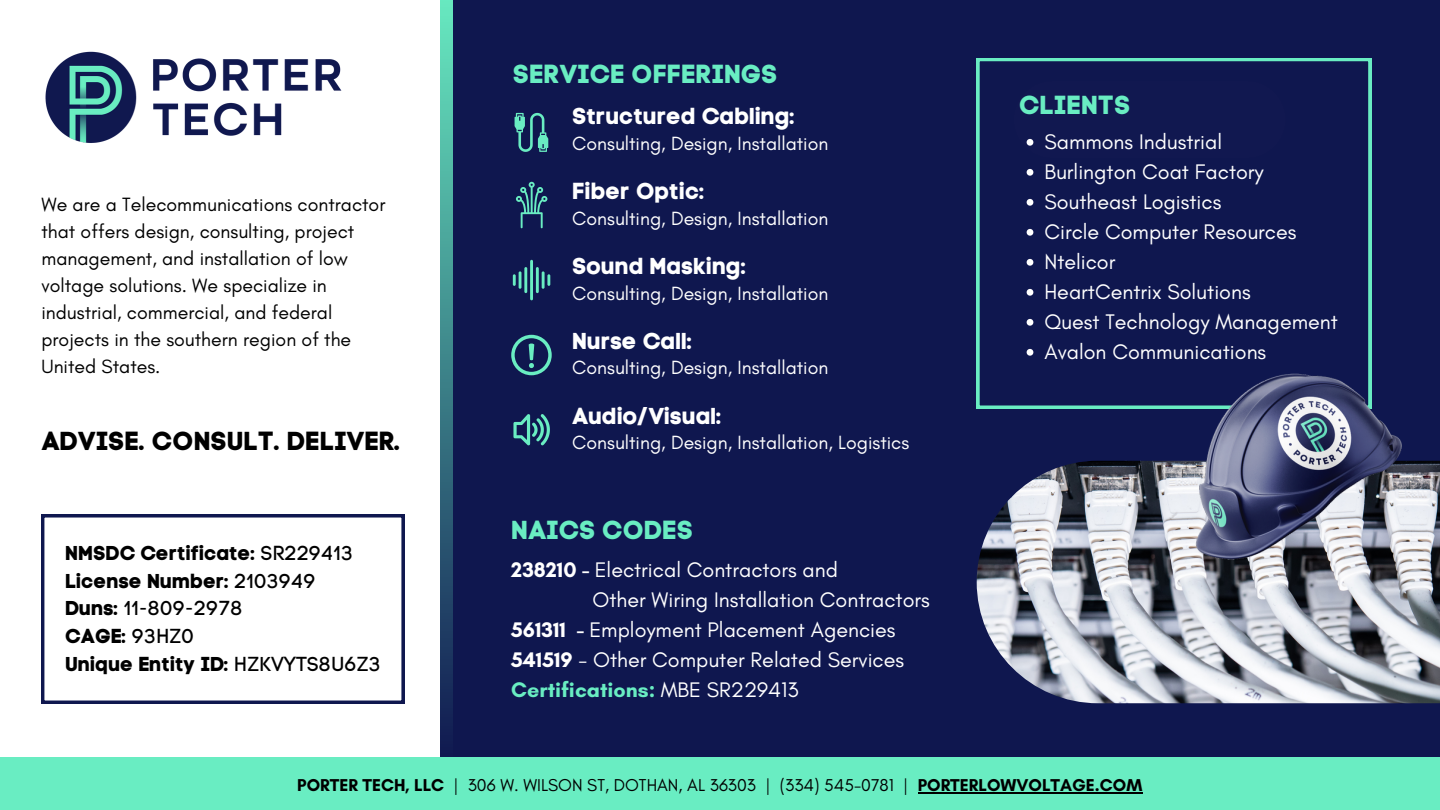
<style>
.page{position:relative;width:1440px;height:810px;background:#fff}
.page>*{position:absolute;margin:0;border:0;box-sizing:border-box;transform-origin:0 0}
.t1{font:26px "Code Pro Bold LC";color:#69edc2}
.t2{font:26px "Code Pro Bold LC";color:#000}
.t3{font:23px "Code Pro Bold LC";color:#fff}
.t4{font:21.5px/30px "Glacial Indifference";color:#fff}
.t5{font:700 21.5px "Glacial Indifference";color:#69edc2}
.t6{font:20.1px/27.8px "Code Pro Bold LC";color:#000}
.t7{font:20.1px "Code Pro Normal LC";color:#000}
.t8{font:19.5px/27px "Glacial Indifference";color:#000}
.t9{font:19.5px "Glacial Indifference";color:#fff}
.t10{font:17.5px "Glacial Indifference";color:#000}
.s1{font-family:"Code Pro Normal LC"}
.s2{font-family:"Code Pro Bold LC"}
.s3{font-weight:700}
.s4{font-weight:400;color:#fff}
</style>
<div class="page">
<div style="left:447px;top:0;width:993px;height:809px;background:#0f174f"></div>
<svg style="left:441px;top:0;width:11px;height:757px;background:#3b8087"></svg>
<img style="left:45px;top:51px;width:297px;height:92px">
<svg style="left:515px;top:113px;width:33px;height:39px"></svg>
<svg style="left:516px;top:182px;width:31px;height:46px"></svg>
<hr style="left:530px;top:260px;width:3px;height:40px;background:#69edc2">
<hr style="left:536px;top:267px;width:3px;height:26px;background:#69edc2">
<hr style="left:524px;top:267px;width:3px;height:26px;background:#69edc2">
<hr style="left:542px;top:271px;width:3px;height:18px;background:#69edc2">
<svg style="left:513px;top:271px;width:8px;height:18px"></svg>
<svg style="left:547px;top:274px;width:3px;height:12px"></svg>
<svg style="left:511px;top:335px;width:41px;height:40px"></svg>
<svg style="left:513px;top:414px;width:37px;height:31px"></svg>
<svg style="left:977px;top:58px;width:394px;height:351px"></svg>
<img style="left:977px;top:461px;width:463px;height:242px">
<img style="left:1174px;top:353px;width:244px;height:230px">
<svg style="left:41px;top:515px;width:363px;height:189px"></svg>
<svg style="left:1027px;top:139px;width:6px;height:7px"></svg>
<svg style="left:1027px;top:169px;width:6px;height:7px"></svg>
<svg style="left:1027px;top:199px;width:6px;height:7px"></svg>
<svg style="left:1027px;top:229px;width:6px;height:7px"></svg>
<svg style="left:1027px;top:259px;width:6px;height:7px"></svg>
<svg style="left:1027px;top:289px;width:6px;height:7px"></svg>
<svg style="left:1027px;top:319px;width:6px;height:7px"></svg>
<svg style="left:1027px;top:349px;width:6px;height:7px"></svg>
<div style="left:0;top:757px;width:1440px;height:53px;background:#69edc2"></div>
<hr style="left:918px;top:792px;width:224px;height:2px;background:#000">
<p class="t8" style="left:41px;top:190px;width:345px">We are a Telecommunications contractor that offers design, consulting, project management, and installation of low voltage solutions. We specialize in industrial, commercial, and federal projects in the southern region of the United States.</p>
<p class="t2" style="left:41px;top:426px;width:361px">ADVISE. CONSULT. DELIVER.</p>
<p class="t6" style="left:65px;top:539px;width:289px">NMSDC Certificate: <span class="s1">SR229413<br></span>License Number: <span class="s1">2103949</span></p>
<p class="t7" style="left:65px;top:596px;width:179px"><span class="s2">Duns:</span> 11-809-2978</p>
<p class="t6" style="left:65px;top:622px;width:317px">CAGE: <span class="s1">93HZ0<br></span>Unique Entity ID: <span class="s1">HZKVYTS8U6Z3</span></p>
<p class="t1" style="left:513px;top:58px;width:266px">SERVICE OFFERINGS</p>
<p class="t3" style="left:572px;top:102px;width:225px">Structured Cabling:</p>
<p class="t9" style="left:572px;top:131px;width:258px">Consulting, Design, Installation</p>
<p class="t3" style="left:572px;top:177px;width:134px">Fiber Optic:</p>
<p class="t9" style="left:572px;top:206px;width:258px">Consulting, Design, Installation</p>
<p class="t3" style="left:572px;top:252px;width:176px">Sound Masking:</p>
<p class="t9" style="left:572px;top:281px;width:258px">Consulting, Design, Installation</p>
<p class="t3" style="left:572px;top:327px;width:122px">Nurse Call:</p>
<p class="t9" style="left:572px;top:356px;width:258px">Consulting, Design, Installation</p>
<p class="t3" style="left:572px;top:402px;width:151px">Audio/Visual:</p>
<p class="t9" style="left:572px;top:431px;width:338px">Consulting, Design, Installation, Logistics</p>
<p class="t1" style="left:511px;top:514px;width:183px">NAICS CODES</p>
<p class="t4" style="left:511px;top:555px;width:328px"><span class="s3">238210 -</span> Electrical Contractors and</p>
<p class="t4" style="left:592px;top:585px;width:339px">Other Wiring Installation Contractors</p>
<p class="t4" style="left:511px;top:615px;width:386px"><span class="s3">561311 -</span> Employment Placement Agencies</p>
<p class="t4" style="left:511px;top:645px;width:394px"><span class="s3">541519</span> - Other Computer Related Services</p>
<p class="t5" style="left:511px;top:677px;width:289px">Certifications: <span class="s4">MBE SR229413</span></p>
<p class="t1" style="left:1019px;top:90px;width:113px">CLIENTS</p>
<p class="t4" style="left:1044px;top:126px;width:295px">Sammons Industrial<br>Burlington Coat Factory<br>Southeast Logistics<br>Circle Computer Resources<br>Ntelicor<br>HeartCentrix Solutions<br>Quest Technology Management<br>Avalon Communications</p>
<p class="t10" style="left:297px;top:774px;width:847px"><span class="s3">PORTER TECH, LLC</span> | 306 W. WILSON ST, DOTHAN, AL 36303 | (334) 545-0781 | <span class="s3">PORTERLOWVOLTAGE.COM</span></p>
</div>
